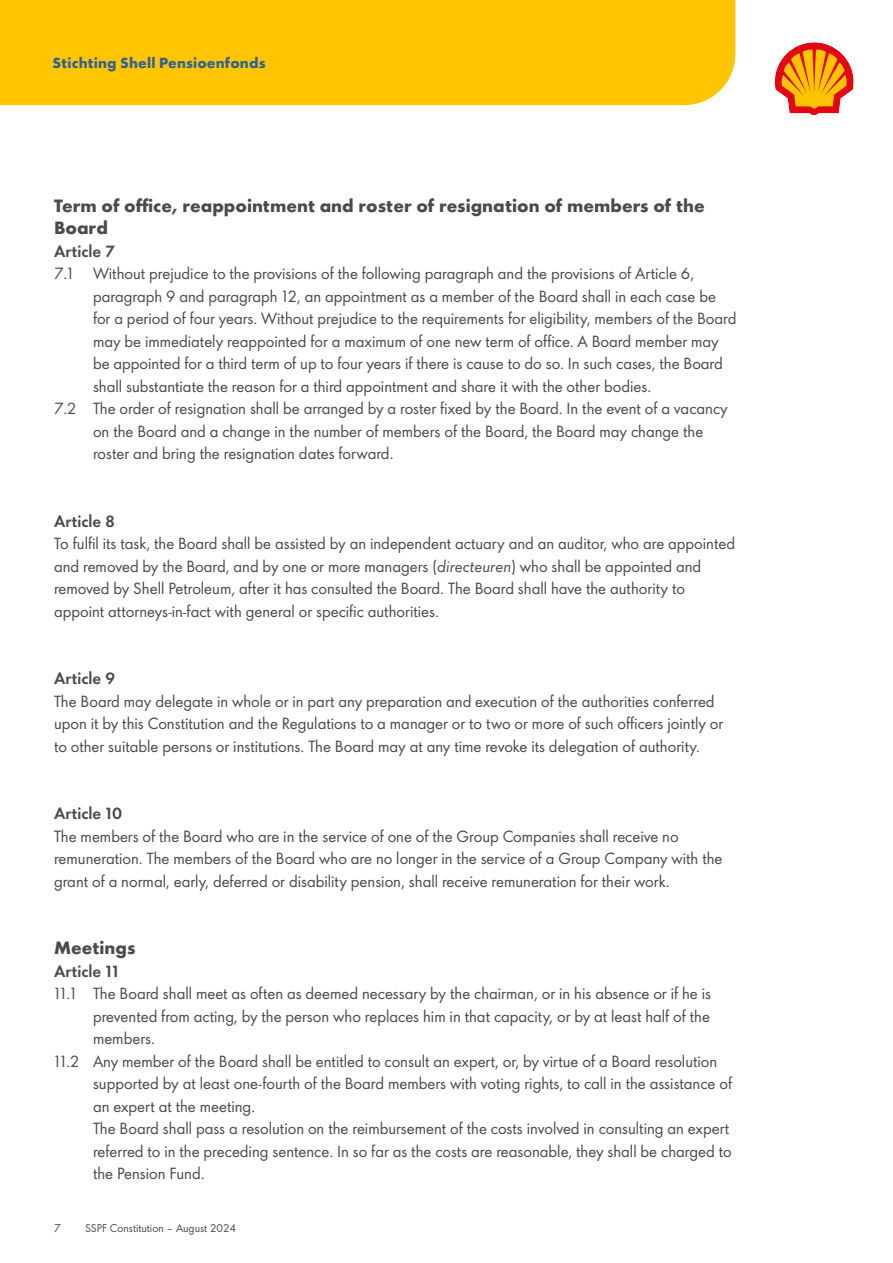
<style>
.page{position:relative;width:893px;height:1263px;background:#fff}
.page>*{position:absolute;margin:0;border:0;box-sizing:border-box;transform-origin:0 0}
.t1{font:700 16.5px/22.5px "Shell";color:#4a4a4a}
.t2{font:15px/22.5px "Shell";color:#4a4a4a}
.t3{font:800 15px "Shell";color:#4a4a4a}
.t4{font:700 13.5px "Shell";letter-spacing:.01em;color:#336094}
.t5{font:10.5px "Shell";color:#4a4a4a}
.s1{font-style:italic}
</style>
<div class="page">
<div style="left:0;top:0;width:735px;height:105px;background:#ffc600"></div>
<svg style="left:774px;top:42px;width:80px;height:74px"></svg>
<p class="t4" style="left:53px;top:52px;width:214px">Stichting Shell Pensioenfonds</p>
<p class="t1" style="left:54px;top:193px;width:652px">Term of office, reappointment and roster of resignation of members of the<br>Board</p>
<p class="t3" style="left:54px;top:238px;width:63px">Article 7</p>
<p class="t2" style="left:54px;top:261px;width:21px">7.1</p>
<p class="t2" style="left:93px;top:261px;width:603px">Without prejudice to the provisions of the following paragraph and the provisions of Article 6,</p>
<p class="t2" style="left:93px;top:284px;width:624px">paragraph 9 and paragraph 12, an appointment as a member of the Board shall in each case be</p>
<p class="t2" style="left:93px;top:306px;width:645px">for a period of four years. Without prejudice to the requirements for eligibility, members of the Board</p>
<p class="t2" style="left:93px;top:329px;width:627px">may be immediately reappointed for a maximum of one new term of office. A Board member may</p>
<p class="t2" style="left:93px;top:351px;width:631px">be appointed for a third term of up to four years if there is cause to do so. In such cases, the Board</p>
<p class="t2" style="left:93px;top:374px;width:560px">shall substantiate the reason for a third appointment and share it with the other bodies.</p>
<p class="t2" style="left:54px;top:396px;width:675px">7.2 The order of resignation shall be arranged by a roster fixed by the Board. In the event of a vacancy</p>
<p class="t2" style="left:93px;top:419px;width:612px">on the Board and a change in the number of members of the Board, the Board may change the</p>
<p class="t2" style="left:93px;top:441px;width:302px">roster and bring the resignation dates forward.</p>
<p class="t3" style="left:54px;top:508px;width:62px">Article 8</p>
<p class="t2" style="left:54px;top:531px;width:683px">To fulfil its task, the Board shall be assisted by an independent actuary and an auditor, who are appointed and removed by the Board, and by one or more managers (<span class="s1">directeuren</span>) who shall be appointed and removed by Shell Petroleum, after it has consulted the Board. The Board shall have the authority to appoint attorneys-in-fact with general or specific authorities.</p>
<p class="t3" style="left:54px;top:666px;width:63px">Article 9</p>
<p class="t2" style="left:54px;top:689px;width:671px">The Board may delegate in whole or in part any preparation and execution of the authorities conferred upon it by this Constitution and the Regulations to a manager or to two or more of such officers jointly or to other suitable persons or institutions. The Board may at any time revoke its delegation of authority.</p>
<p class="t3" style="left:54px;top:801px;width:70px">Article 10</p>
<p class="t2" style="left:54px;top:824px;width:670px">The members of the Board who are in the service of one of the Group Companies shall receive no remuneration. The members of the Board who are no longer in the service of a Group Company with the grant of a normal, early, deferred or disability pension, shall receive remuneration for their work.</p>
<p class="t1" style="left:54px;top:935px;width:83px">Meetings</p>
<p class="t3" style="left:54px;top:958px;width:66px">Article 11</p>
<p class="t2" style="left:54px;top:981px;width:659px">11.1 The Board shall meet as often as deemed necessary by the chairman, or in his absence or if he is</p>
<p class="t2" style="left:93px;top:1004px;width:618px">prevented from acting, by the person who replaces him in that capacity, or by at least half of the</p>
<p class="t2" style="left:93px;top:1026px;width:63px">members.</p>
<p class="t2" style="left:54px;top:1049px;width:665px">11.2 Any member of the Board shall be entitled to consult an expert, or, by virtue of a Board resolution</p>
<p class="t2" style="left:93px;top:1071px;width:641px">supported by at least one-fourth of the Board members with voting rights, to call in the assistance of</p>
<p class="t2" style="left:93px;top:1094px;width:164px">an expert at the meeting.</p>
<p class="t2" style="left:93px;top:1116px;width:638px">The Board shall pass a resolution on the reimbursement of the costs involved in consulting an expert</p>
<p class="t2" style="left:93px;top:1139px;width:640px">referred to in the preceding sentence. In so far as the costs are reasonable, they shall be charged to</p>
<p class="t2" style="left:93px;top:1161px;width:113px">the Pension Fund.</p>
<p class="t5" style="left:54px;top:1219px;width:8px">7</p>
<p class="t5" style="left:85px;top:1219px;width:152px">SSPF Constitution – August 2024</p>
</div>
